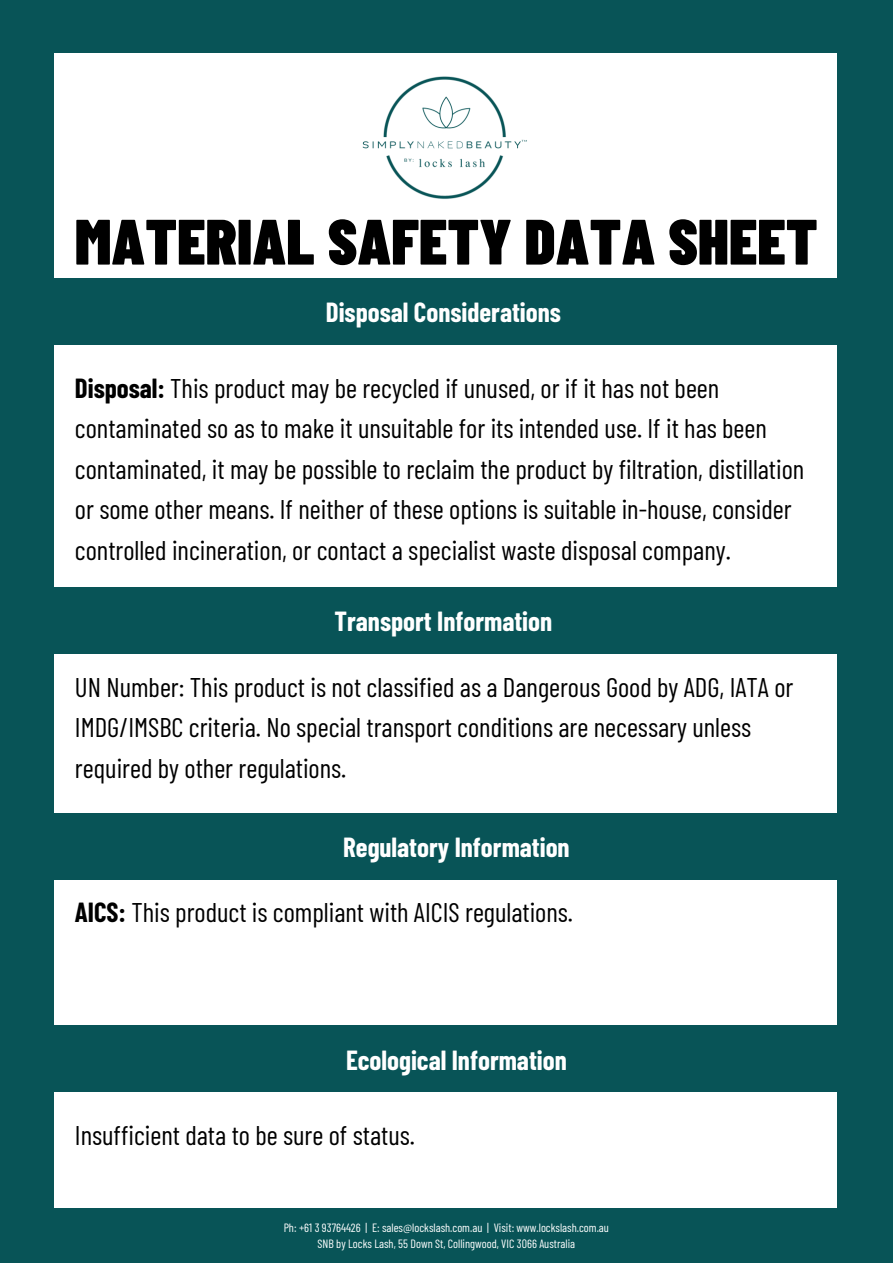
<style>
.page{position:relative;width:893px;height:1264px;background:#fff}
.page>*{position:absolute;margin:0;border:0;box-sizing:border-box;transform-origin:0 0}
.t1{font:900 63.9px "Barlow Condensed";color:#000}
.t2{font:27px/40.5px "Barlow Condensed";color:#000}
.t3{font:700 27px "Barlow Condensed";color:#fff}
.t4{font:12px/16px "Barlow Condensed";color:#fff;text-align:center}
.s1{font-weight:700}
</style>
<div class="page">
<div style="left:0;top:0;width:892px;height:1262px;background:#085457"></div>
<div style="left:54px;top:53px;width:782px;height:1154px;background:#fff"></div>
<div style="left:0;top:278px;width:891px;height:67px;background:#085457"></div>
<div style="left:0;top:587px;width:891px;height:67px;background:#085457"></div>
<div style="left:13px;top:812px;width:879px;height:67px;background:#085457"></div>
<div style="left:13px;top:1025px;width:879px;height:67px;background:#085457"></div>
<img style="left:360px;top:53px;width:168px;height:168px;border-radius:50%">
<h1 class="t1" style="left:75px;top:201px;width:744px">MATERIAL SAFETY DATA SHEET</h1>
<p class="t3" style="left:326px;top:295px;width:236px">Disposal Considerations</p>
<p class="t2" style="left:75px;top:366px;width:730px"><span class="s1">Disposal:</span> This product may be recycled if unused, or if it has not been contaminated so as to make it unsuitable for its intended use. If it has been contaminated, it may be possible to reclaim the product by filtration, distillation or some other means. If neither of these options is suitable in-house, consider controlled incineration, or contact a specialist waste disposal company.</p>
<p class="t3" style="left:334px;top:604px;width:219px">Transport Information</p>
<p class="t2" style="left:75px;top:665px;width:720px">UN Number: This product is not classified as a Dangerous Good by ADG, IATA or<br>IMDG/IMSBC criteria. No special transport conditions are necessary unless required by other regulations.</p>
<p class="t3" style="left:343px;top:829px;width:228px">Regulatory Information</p>
<p class="t2" style="left:75px;top:891px;width:499px"><span class="s1">AICS:</span> This product is compliant with AICIS regulations.</p>
<p class="t3" style="left:346px;top:1042px;width:222px">Ecological Information</p>
<p class="t2" style="left:75px;top:1113px;width:341px">Insufficient data to be sure of status.</p>
<p class="t4" style="left:284px;top:1219px;width:327px">Ph: +61 3 93764426 | E: sales@lockslash.com.au | Visit: www.lockslash.com.au<br>SNB by Locks Lash, 55 Down St, Collingwood, VIC 3066 Australia</p>
</div>
